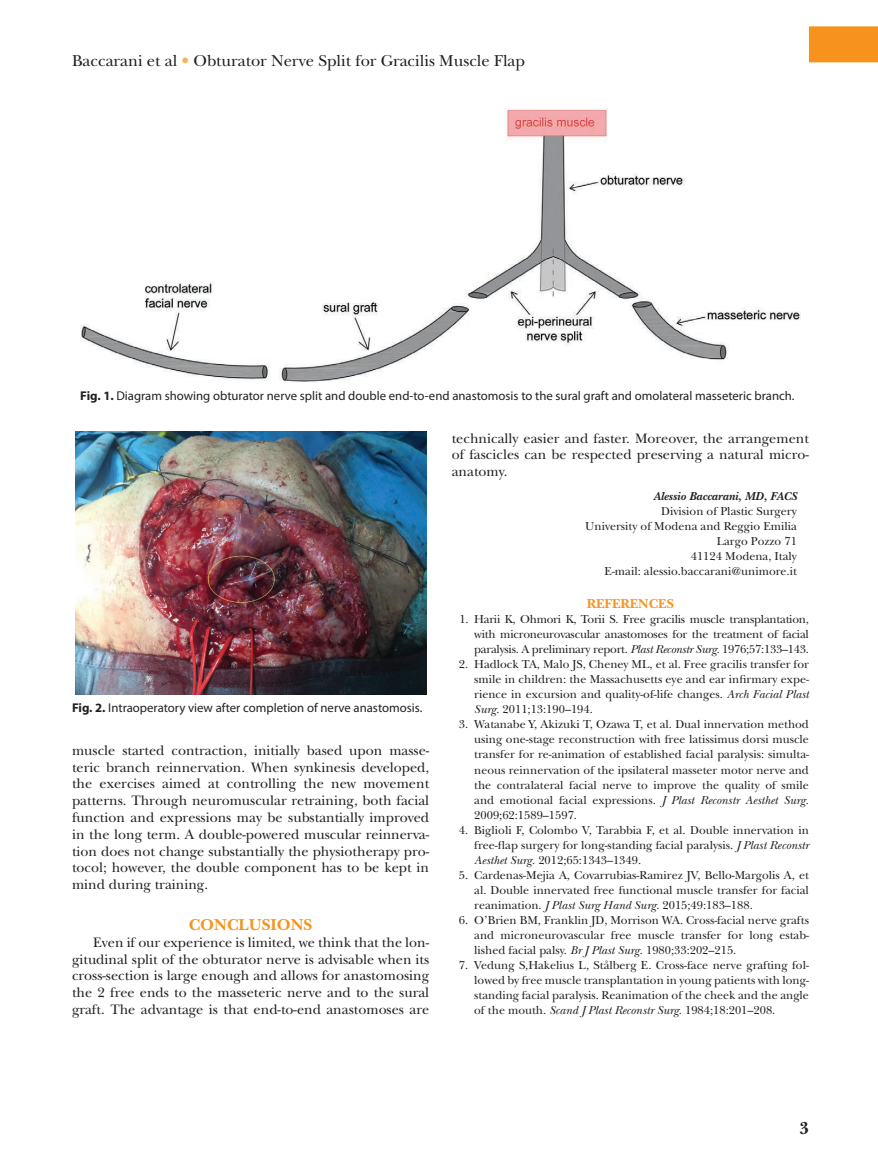
<style>
.page{position:relative;width:878px;height:1175px;background:#fff}
.page>*{position:absolute;margin:0;border:0;box-sizing:border-box;transform-origin:0 0}
.t1{font:700 18px "New Baskerville";color:#231f20}
.t2{font:16.5px "New Baskerville";color:#231f20}
.t3{font:700 16.5px "New Baskerville";color:#f7931d}
.t4{font:14.25px/16.8px "New Baskerville";color:#231f20;text-align:justify}
.t5{font:700 13.5px "New Baskerville";color:#f7931d}
.t6{font:12.75px "Myriad Pro";color:#231f20}
.t7{font:12px/15px "New Baskerville";color:#231f20;text-align:justify}
.t8{font:italic 700 12px "New Baskerville";color:#231f20}
.s1{color:#fab05f}
.s2{font-weight:700}
.s3{font-style:italic}
</style>
<div class="page">
<div style="left:808px;top:26px;width:70px;height:36px;background:#f7931d"></div>
<img style="left:80px;top:108px;width:720px;height:274px">
<img style="left:75px;top:431px;width:351px;height:263px">
<h2 class="t2" style="left:72px;top:51px;width:454px">Baccarani et al <span class="s1">•</span> Obturator Nerve Split for Gracilis Muscle Flap</h2>
<p class="t6" style="left:80px;top:388px;width:715px"><span class="s2">Fig. 1.</span> Diagram showing obturator nerve split and double end-to-end anastomosis to the sural graft and omolateral masseteric branch.</p>
<p class="t6" style="left:72px;top:699px;width:352px"><span class="s2">Fig. 2.</span> Intraoperatory view after completion of nerve anastomosis.</p>
<p class="t4" style="left:72px;top:741px;width:359px">muscle started contraction, initially based upon masse&shy;teric branch reinnervation. When synkinesis developed, the exercises aimed at controlling the new movement patterns. Through neuromuscular retraining, both facial function and expressions may be substantially improved in the long term. A double-powered muscular reinnerva&shy;tion does not change substantially the physiotherapy pro&shy;tocol; however, the double component has to be kept in mind during training.</p>
<h2 class="t3" style="left:189px;top:915px;width:125px">CONCLUSIONS</h2>
<p class="t4" style="left:72px;top:934px;width:359px;text-indent:21px">Even if our experience is limited, we think that the lon&shy;gitudinal split of the obturator nerve is advisable when its cross-section is large enough and allows for anastomosing the 2 free ends to the masseteric nerve and to the sural graft. The advantage is that end-to-end anastomoses are</p>
<p class="t4" style="left:452px;top:430px;width:359px">technically easier and faster. Moreover, the arrangement of fascicles can be respected preserving a natural micro&shy;anatomy.</p>
<p class="t8" style="left:653px;top:489px;width:145px">Alessio Baccarani, MD, FACS</p>
<p class="t7" style="left:585px;top:503px;width:213px;text-align:right">Division of Plastic Surgery<br>University of Modena and Reggio Emilia<br>Largo Pozzo 71<br>41124 Modena, Italy<br>E-mail: alessio.baccarani@unimore.it</p>
<p class="t5" style="left:586px;top:596px;width:89px">REFERENCES</p>
<p class="t7" style="left:474px;top:612px;width:336px;text-indent:-15px">1. Harii K, Ohmori K, Torii S. Free gracilis muscle transplantation, with microneurovascular anastomoses for the treatment of facial paralysis. A preliminary report. <span class="s3">Plast Reconstr Surg.</span> 1976;57:133–143.</p>
<p class="t7" style="left:474px;top:657px;width:336px;text-indent:-15px">2. Hadlock TA, Malo JS, Cheney ML, et al. Free gracilis transfer for smile in children: the Massachusetts eye and ear infirmary expe&shy;rience in excursion and quality-of-life changes. <span class="s3">Arch Facial Plast Surg.</span> 2011;13:190–194.</p>
<p class="t7" style="left:474px;top:717px;width:336px;text-indent:-15px">3. Watanabe Y, Akizuki T, Ozawa T, et al. Dual innervation method using one-stage reconstruction with free latissimus dorsi muscle transfer for re-animation of established facial paralysis: simulta&shy;neous reinnervation of the ipsilateral masseter motor nerve and the contralateral facial nerve to improve the quality of smile and emotional facial expressions. <span class="s3">J Plast Reconstr Aesthet Surg.<br></span>2009;62:1589–1597.</p>
<p class="t7" style="left:474px;top:822px;width:336px;text-indent:-15px">4. Biglioli F, Colombo V, Tarabbia F, et al. Double innervation in free-flap surgery for long-standing facial paralysis. <span class="s3">J Plast Reconstr Aesthet Surg.</span> 2012;65:1343–1349.</p>
<p class="t7" style="left:474px;top:867px;width:336px;text-indent:-15px">5. Cardenas-Mejia A, Covarrubias-Ramirez JV, Bello-Margolis A, et al. Double innervated free functional muscle transfer for facial reanimation. <span class="s3">J Plast Surg Hand Surg.</span> 2015;49:183–188.</p>
<p class="t7" style="left:474px;top:912px;width:336px;text-indent:-15px">6. O’Brien BM, Franklin JD, Morrison WA. Cross-facial nerve grafts and microneurovascular free muscle transfer for long estab&shy;lished facial palsy. <span class="s3">Br J Plast Surg.</span> 1980;33:202–215.</p>
<p class="t7" style="left:474px;top:957px;width:336px;text-indent:-15px">7. Vedung S,Hakelius L, Stålberg E. Cross-face nerve grafting fol&shy;lowed by free muscle transplantation in young patients with long&shy;standing facial paralysis. Reanimation of the cheek and the angle of the mouth. <span class="s3">Scand J Plast Reconstr Surg</span>. 1984;18:201–208.</p>
<h1 class="t1" style="left:799px;top:1118px;width:11px">3</h1>
</div>
